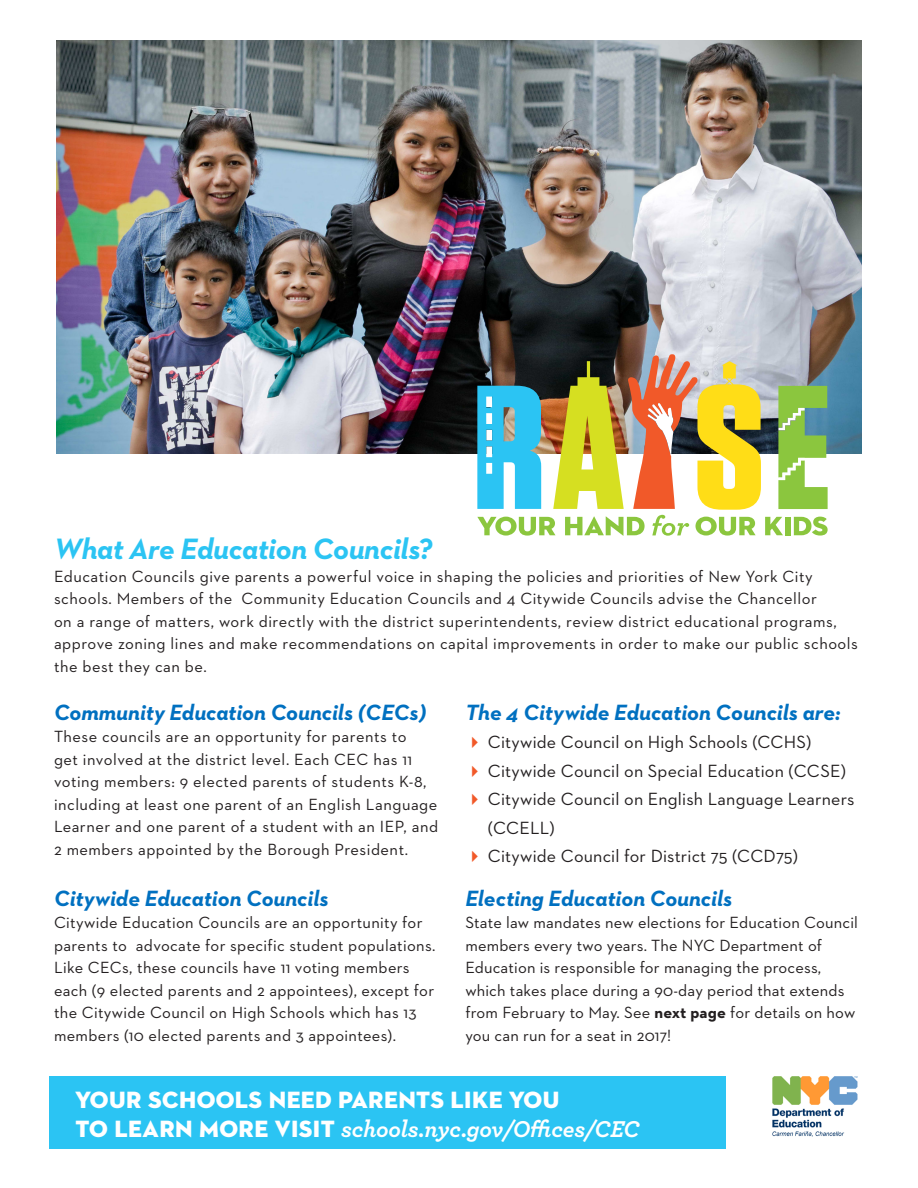
<style>
.page{position:relative;width:918px;height:1188px;background:#fff}
.page>*{position:absolute;margin:0;border:0;box-sizing:border-box;transform-origin:0 0}
.t1{font:italic 700 30px "Neutraface 2 Text";letter-spacing:-.01em;color:#2bc4f3}
.t2{font:italic 700 24px "Archer";letter-spacing:-.01em;color:#fff}
.t3{font:24px "Neutraface 2 Display Titling";letter-spacing:.015em;color:#fff}
.t4{font:italic 700 22.5px "Neutraface 2 Text";color:#0070c0}
.t5{font:18px/28.5px "Neutraface 2 Text";letter-spacing:.01em;color:#231f20}
.t6{font:16.5px/22.5px "Neutraface 2 Text";letter-spacing:.02em;color:#231f20}
.s1{color:#f15929}
.s2{font-weight:700}
.s3{font-family:"Neutraface 2 Display Titling";font-weight:400;font-style:normal}
</style>
<div class="page">
<img style="left:772px;top:1076px;width:86px;height:61px">
<div style="left:50px;top:1076px;width:676px;height:73px;background:#2bc4f3"></div>
<img style="left:57px;top:40px;width:804px;height:414px">
<svg style="left:477px;top:354px;width:351px;height:182px"></svg>
<p class="t1" style="left:54px;top:530px;width:380px">What Are Education Councils?</p>
<p class="t6" style="left:54px;top:565px;width:805px">Education Councils give parents a powerful voice in shaping the policies and priorities of New York City schools. Members of the Community Education Councils and 4 Citywide Councils advise the Chancellor<br>on a range of matters, work directly with the district superintendents, review district educational programs, approve zoning lines and make recommendations on capital improvements in order to make our public schools the best they can be.</p>
<p class="t4" style="left:54px;top:697px;width:374px">Community Education Councils (CECs)</p>
<p class="t6" style="left:54px;top:725px;width:386px">These councils are an opportunity for parents to<br>get involved at the district level. Each CEC has 11 voting members: 9 elected parents of students K-8, including at least one parent of an English Language Learner and one parent of a student with an IEP, and 2 members appointed by the Borough President.</p>
<p class="t4" style="left:54px;top:883px;width:276px">Citywide Education Councils</p>
<p class="t6" style="left:54px;top:911px;width:383px">Citywide Education Councils are an opportunity for parents to advocate for specific student populations.<br>Like CECs, these councils have 11 voting members each (9 elected parents and 2 appointees), except for the Citywide Council on High Schools which has 13 members (10 elected parents and 3 appointees).</p>
<p class="t4" style="left:465px;top:697px;width:377px">The 4 Citywide Education Councils are:</p>
<p class="t5" style="left:465px;top:727px;width:347px"><span class="s1">✔</span> Citywide Council on High Schools (CCHS)</p>
<p class="t5" style="left:465px;top:756px;width:382px"><span class="s1">✔</span> Citywide Council on Special Education (CCSE)</p>
<p class="t5" style="left:488px;top:784px;width:368px;text-indent:-23px"><span class="s1">✔</span> Citywide Council on English Language Learners (CCELL)</p>
<p class="t5" style="left:465px;top:841px;width:334px"><span class="s1">✔</span> Citywide Council for District 75 (CCD75)</p>
<p class="t4" style="left:465px;top:883px;width:269px">Electing Education Councils</p>
<p class="t6" style="left:465px;top:911px;width:394px">State law mandates new elections for Education Council members every two years. The NYC Department of Education is responsible for managing the process, which takes place during a 90-day period that extends from February to May. See <span class="s2">next page</span> for details on how you can run for a seat in 2017!</p>
<p class="t3" style="left:75px;top:1085px;width:486px">YOUR SCHOOLS NEED PARENTS LIKE YOU</p>
<p class="t2" style="left:75px;top:1110px;width:566px"><span class="s3">TO LEARN MORE VISIT</span> schools.nyc.gov/Offices/CEC</p>
</div>
